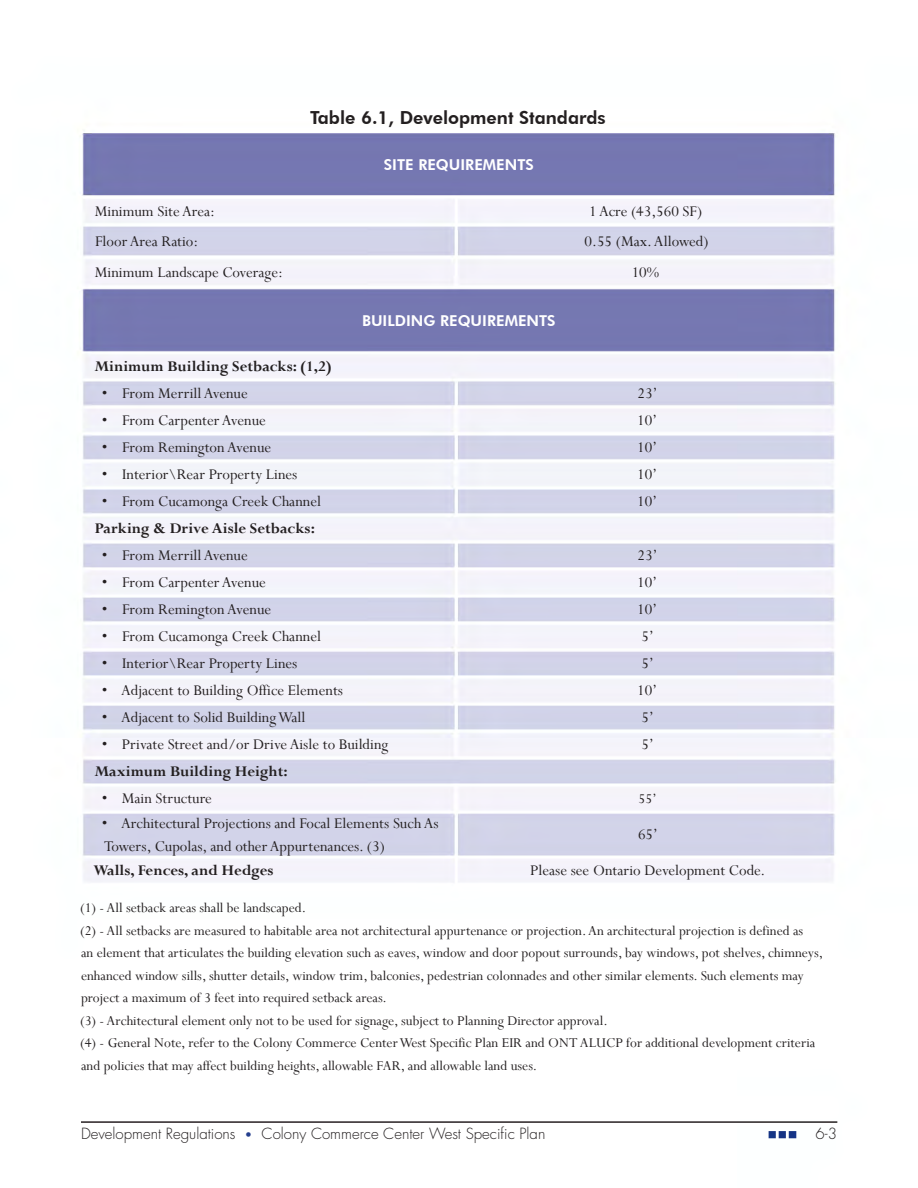
<style>
.page{position:relative;width:918px;height:1188px;background:#fff}
.page>*{position:absolute;margin:0;border:0;box-sizing:border-box;transform-origin:0 0}
.t1{font:800 18px "Futura BT";color:#231f20}
.t2{font:16.5px/22.5px "Perpetua";color:#231f20}
.t3{font:700 16.5px "Perpetua";color:#231f20}
.t4{font:15px/22.5px "Perpetua";color:#231f20}
.t5{font:300 15px "Futura";color:#231f20}
.t6{font:800 15px "Futura BT";color:#fff}
.s1{font-size:12px;color:#253f8e}
</style>
<div class="page">
<img style="left:81px;top:133px;width:757px;height:1006px">
<p class="t1" style="left:310px;top:107px;width:297px">Table 6.1, Development Standards</p>
<p class="t6" style="left:384px;top:155px;width:152px">SITE REQUIREMENTS</p>
<p class="t2" style="left:95px;top:200px;width:122px">Minimum Site Area:</p>
<p class="t2" style="left:589px;top:200px;width:115px">1 Acre (43,560 SF)</p>
<p class="t2" style="left:95px;top:230px;width:105px">Floor Area Ratio:</p>
<p class="t2" style="left:585px;top:230px;width:125px">0.55 (Max. Allowed)</p>
<p class="t2" style="left:95px;top:261px;width:190px">Minimum Landscape Coverage:</p>
<p class="t2" style="left:632px;top:261px;width:29px">10%</p>
<p class="t6" style="left:362px;top:311px;width:195px">BUILDING REQUIREMENTS</p>
<p class="t3" style="left:94px;top:356px;width:239px">Minimum Building Setbacks: (1,2)</p>
<p class="t2" style="left:102px;top:382px;width:147px">• From Merrill Avenue</p>
<p class="t2" style="left:638px;top:382px;width:21px">23’</p>
<p class="t2" style="left:102px;top:409px;width:165px">• From Carpenter Avenue</p>
<p class="t2" style="left:637px;top:409px;width:21px">10’</p>
<p class="t2" style="left:102px;top:436px;width:171px">• From Remington Avenue</p>
<p class="t2" style="left:637px;top:436px;width:21px">10’</p>
<p class="t2" style="left:102px;top:463px;width:197px">• Interior\Rear Property Lines</p>
<p class="t2" style="left:637px;top:463px;width:21px">10’</p>
<p class="t2" style="left:102px;top:490px;width:221px">• From Cucamonga Creek Channel</p>
<p class="t2" style="left:637px;top:490px;width:21px">10’</p>
<p class="t3" style="left:95px;top:518px;width:222px">Parking &amp; Drive Aisle Setbacks:</p>
<p class="t2" style="left:102px;top:544px;width:147px">• From Merrill Avenue</p>
<p class="t2" style="left:638px;top:544px;width:21px">23’</p>
<p class="t2" style="left:102px;top:571px;width:165px">• From Carpenter Avenue</p>
<p class="t2" style="left:637px;top:571px;width:21px">10’</p>
<p class="t2" style="left:102px;top:598px;width:171px">• From Remington Avenue</p>
<p class="t2" style="left:637px;top:598px;width:21px">10’</p>
<p class="t2" style="left:102px;top:625px;width:221px">• From Cucamonga Creek Channel</p>
<p class="t2" style="left:642px;top:625px;width:14px">5’</p>
<p class="t2" style="left:102px;top:652px;width:197px">• Interior\Rear Property Lines</p>
<p class="t2" style="left:642px;top:652px;width:14px">5’</p>
<p class="t2" style="left:102px;top:679px;width:243px">• Adjacent to Building Office Elements</p>
<p class="t2" style="left:637px;top:679px;width:21px">10’</p>
<p class="t2" style="left:102px;top:706px;width:205px">• Adjacent to Solid Building Wall</p>
<p class="t2" style="left:642px;top:706px;width:14px">5’</p>
<p class="t2" style="left:102px;top:733px;width:288px">• Private Street and/or Drive Aisle to Building</p>
<p class="t2" style="left:642px;top:733px;width:14px">5’</p>
<p class="t3" style="left:94px;top:761px;width:195px">Maximum Building Height:</p>
<p class="t2" style="left:102px;top:787px;width:111px">• Main Structure</p>
<p class="t4" style="left:639px;top:787px;width:20px">55’</p>
<p class="t2" style="left:102px;top:812px;width:338px">• Architectural Projections and Focal Elements Such As<br>Towers, Cupolas, and other Appurtenances. (3)</p>
<p class="t2" style="left:638px;top:823px;width:21px">65’</p>
<p class="t3" style="left:94px;top:860px;width:182px">Walls, Fences, and Hedges</p>
<p class="t2" style="left:530px;top:859px;width:237px">Please see Ontario Development Code.</p>
<p class="t4" style="left:80px;top:897px;width:745px">(1) - All setback areas shall be landscaped.<br>(2) - All setbacks are measured to habitable area not architectural appurtenance or projection. An architectural projection is defined as<br>an element that articulates the building elevation such as eaves, window and door popout surrounds, bay windows, pot shelves, chimneys, enhanced window sills, shutter details, window trim, balconies, pedestrian colonnades and other similar elements. Such elements may project a maximum of 3 feet into required setback areas.<br>(3) - Architectural element only not to be used for signage, subject to Planning Director approval.<br>(4) - General Note, refer to the Colony Commerce Center West Specific Plan EIR and ONT ALUCP for additional development criteria and policies that may affect building heights, allowable FAR, and allowable land uses.</p>
<p class="t5" style="left:81px;top:1125px;width:466px">Development Regulations <span class="s1">•</span> Colony Commerce Center West Specific Plan</p>
<p class="t5" style="left:816px;top:1125px;width:23px">6-3</p>
</div>
